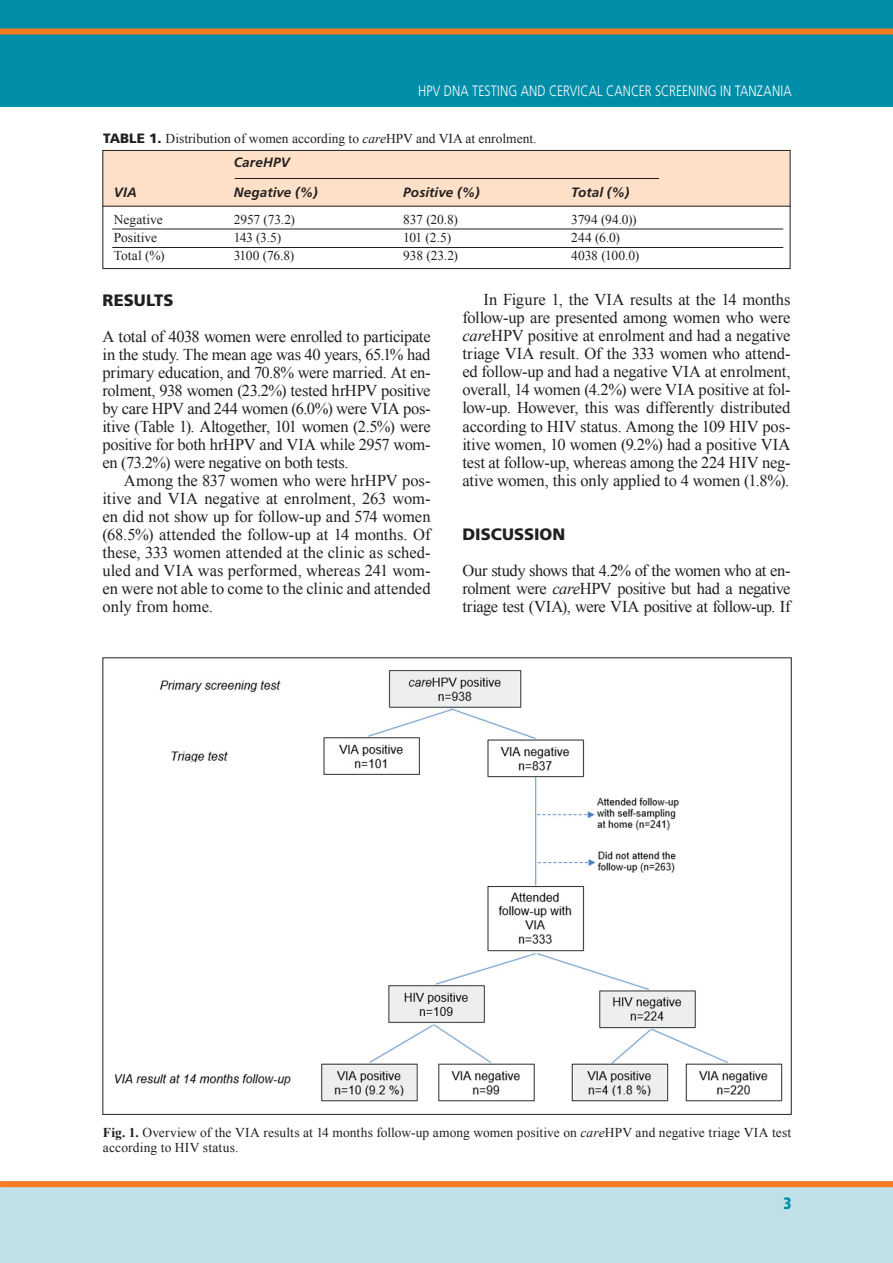
<style>
.page{position:relative;width:893px;height:1263px;background:#fff}
.page>*{position:absolute;margin:0;border:0;box-sizing:border-box;transform-origin:0 0}
.t1{font:16.5px/18px "Times New Roman";letter-spacing:-.015em;color:#231f20;text-align:justify}
.t2{font:900 16.5px "Frutiger";letter-spacing:.005em;color:#231f20}
.t3{font:900 16.5px "Frutiger";color:#008da8;scale:.8 1}
.t4{font:300 15px "Frutiger";letter-spacing:.01em;color:#fff;scale:.82 1}
.t5{font:13.5px/15px "Times New Roman";color:#231f20}
.t6{font:italic 700 13.5px "Frutiger";letter-spacing:.01em;color:#231f20}
.s1{font-family:"Frutiger";font-weight:900}
.s2{font-style:italic}
.s3{font-weight:700}
</style>
<div class="page">
<hr style="left:0;top:0;width:1px;height:106px;background:#008da8">
<div style="left:1px;top:0;width:892px;height:106px;background:#008da8"></div>
<hr style="left:0;top:1181px;width:1px;height:82px;background:#c0e0e8">
<div style="left:1px;top:1181px;width:892px;height:82px;background:#c0e0e8"></div>
<div style="left:1px;top:28px;width:892px;height:6px;background:#f47b21"></div>
<div style="left:1px;top:1181px;width:892px;height:6px;background:#f47b21"></div>
<div style="left:102px;top:150px;width:688px;height:56px;background:#fde0c7"></div>
<div style="left:102px;top:150px;width:688px;height:119px;border:1px solid #231f20"></div>
<hr style="left:102px;top:206px;width:688px;height:1px;background:#231f20">
<hr style="left:235px;top:178px;width:424px;height:1px;background:#231f20">
<hr style="left:112px;top:229px;width:671px;height:1px;background:#231f20">
<hr style="left:112px;top:247px;width:671px;height:1px;background:#231f20">
<img style="left:114px;top:670px;width:669px;height:432px">
<p class="t4" style="left:418px;top:83px;width:457px">HPV DNA TESTING AND CERVICAL CANCER SCREENING IN TANZANIA</p>
<p class="t5" style="left:103px;top:130px;width:435px"><span class="s1">TABLE 1.</span> Distribution of women according to <span class="s2">care</span>HPV and VIA at enrolment.</p>
<p class="t6" style="left:234px;top:154px;width:58px">CareHPV</p>
<p class="t6" style="left:114px;top:184px;width:25px">VIA</p>
<p class="t6" style="left:234px;top:184px;width:86px">Negative (%)</p>
<p class="t6" style="left:403px;top:184px;width:78px">Positive (%)</p>
<p class="t6" style="left:571px;top:184px;width:60px">Total (%)</p>
<p class="t5" style="left:114px;top:212px;width:50px">Negative</p>
<p class="t5" style="left:234px;top:212px;width:63px">2957 (73.2)</p>
<p class="t5" style="left:403px;top:212px;width:56px">837 (20.8)</p>
<p class="t5" style="left:571px;top:212px;width:67px">3794 (94.0))</p>
<p class="t5" style="left:114px;top:230px;width:45px">Positive</p>
<p class="t5" style="left:234px;top:230px;width:49px">143 (3.5)</p>
<p class="t5" style="left:403px;top:230px;width:50px">101 (2.5)</p>
<p class="t5" style="left:571px;top:230px;width:50px">244 (6.0)</p>
<p class="t5" style="left:114px;top:248px;width:52px">Total (%)</p>
<p class="t5" style="left:234px;top:248px;width:62px">3100 (76.8)</p>
<p class="t5" style="left:403px;top:248px;width:56px">938 (23.2)</p>
<p class="t5" style="left:571px;top:248px;width:69px">4038 (100.0)</p>
<p class="t2" style="left:102px;top:290px;width:73px">RESULTS</p>
<p class="t1" style="left:102px;top:327px;width:330px">A total of 4038 women were enrolled to participate in the study. The mean age was 40 years, 65.1% had primary education, and 70.8% were married. At en&shy;rolment, 938 women (23.2%) tested hrHPV positive by care HPV and 244 women (6.0%) were VIA pos&shy;itive (Table 1). Altogether, 101 women (2.5%) were positive for both hrHPV and VIA while 2957 wom&shy;en (73.2%) were negative on both tests.</p>
<p class="t1" style="left:102px;top:471px;width:330px;text-indent:21px">Among the 837 women who were hrHPV pos&shy;itive and VIA negative at enrolment, 263 wom&shy;en did not show up for follow-up and 574 women (68.5%) attended the follow-up at 14 months. Of these, 333 women attended at the clinic as sched&shy;uled and VIA was performed, whereas 241 wom&shy;en were not able to come to the clinic and attended only from home.</p>
<p class="t1" style="left:462px;top:291px;width:330px;text-indent:21px">In Figure 1, the VIA results at the 14 months follow-up are presented among women who were <span class="s2">care</span>HPV positive at enrolment and had a negative triage VIA result. Of the 333 women who attend&shy;ed follow-up and had a negative VIA at enrolment, overall, 14 women (4.2%) were VIA positive at fol&shy;low-up. However, this was differently distributed according to HIV status. Among the 109 HIV pos&shy;itive women, 10 women (9.2%) had a positive VIA test at follow-up, whereas among the 224 HIV neg&shy;ative women, this only applied to 4 women (1.8%).</p>
<p class="t2" style="left:462px;top:524px;width:105px">DISCUSSION</p>
<p class="t1" style="left:462px;top:561px;width:330px">Our study shows that 4.2% of the women who at en&shy;rolment were <span class="s2">care</span>HPV positive but had a negative triage test (VIA), were VIA positive at follow-up. If</p>
<p class="t5" style="left:103px;top:1124px;width:690px"><span class="s3">Fig. 1.</span> Overview of the VIA results at 14 months follow-up among women positive on <span class="s2">care</span>HPV and negative triage VIA test according to HIV status.</p>
<p class="t3" style="left:783px;top:1193px;width:12px">3</p>
</div>
